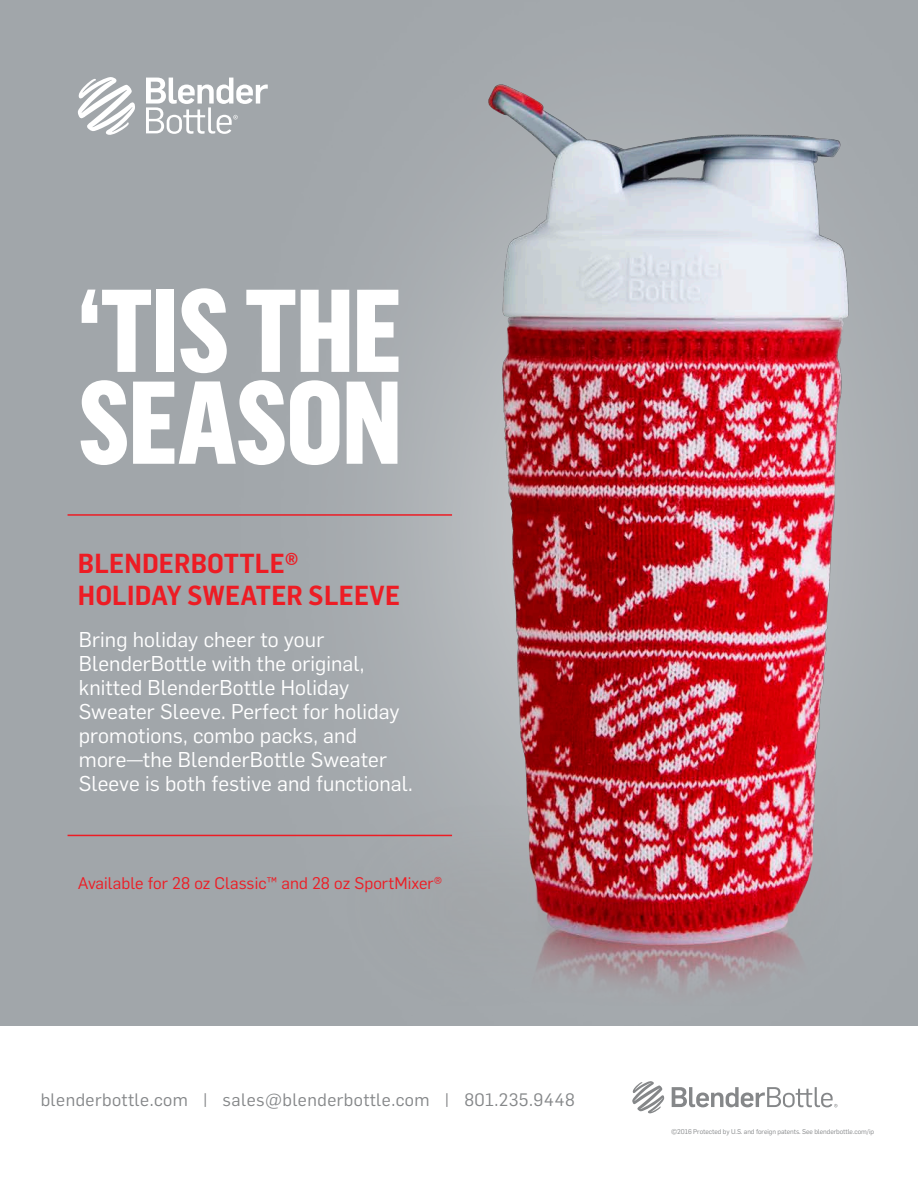
<style>
.page{position:relative;width:918px;height:1188px;background:#a1a6aa}
.page>*{position:absolute;margin:0;border:0;box-sizing:border-box;transform-origin:0 0}
.t1{font:800 115.2px/91.8px "Flama Condensed";letter-spacing:-.01em;color:#fff}
.t2{font:600 27px/32.4px "Flama Semicondensed";letter-spacing:.005em;color:#ed1c24}
.t3{font:21px/24px "Flama";letter-spacing:.005em;color:#fff}
.t4{font:17.7px "Flama";letter-spacing:.025em;color:#858789}
.t5{font:16.5px "Flama";letter-spacing:.005em;color:#ed1c24}
.t6{font:6.75px "Flama";letter-spacing:-.01em;color:#858789}
</style>
<div class="page">
<img style="left:204px;top:84px;width:667px;height:899px">
<div style="left:0;top:1026px;width:918px;height:162px;background:#fff"></div>
<svg style="left:632px;top:1081px;width:206px;height:33px"></svg>
<svg style="left:77px;top:77px;width:191px;height:58px"></svg>
<hr style="left:68px;top:835px;width:384px;height:1px;background:#ed1c24">
<hr style="left:68px;top:514px;width:384px;height:2px;background:#ed1c24">
<h1 class="t1" style="left:78px;top:282px;width:326px">‘TIS THE<br>SEASON</h1>
<p class="t2" style="left:78px;top:546px;width:324px">BLENDERBOTTLE®<br>HOLIDAY SWEATER SLEEVE</p>
<p class="t3" style="left:79px;top:627px;width:335px">Bring holiday cheer to your BlenderBottle with the original, knitted BlenderBottle Holiday Sweater Sleeve. Perfect for holiday promotions, combo packs, and more—the BlenderBottle Sweater Sleeve is both festive and functional.</p>
<p class="t5" style="left:78px;top:872px;width:366px">Available for 28 oz Classic™ and 28 oz SportMixer®</p>
<p class="t4" style="left:41px;top:1087px;width:536px">blenderbottle.com | sales@blenderbottle.com | 801.235.9448</p>
<p class="t6" style="left:671px;top:1127px;width:205px">©2016 Protected by U.S. and foreign patents. See blenderbottle.com/ip</p>
</div>
